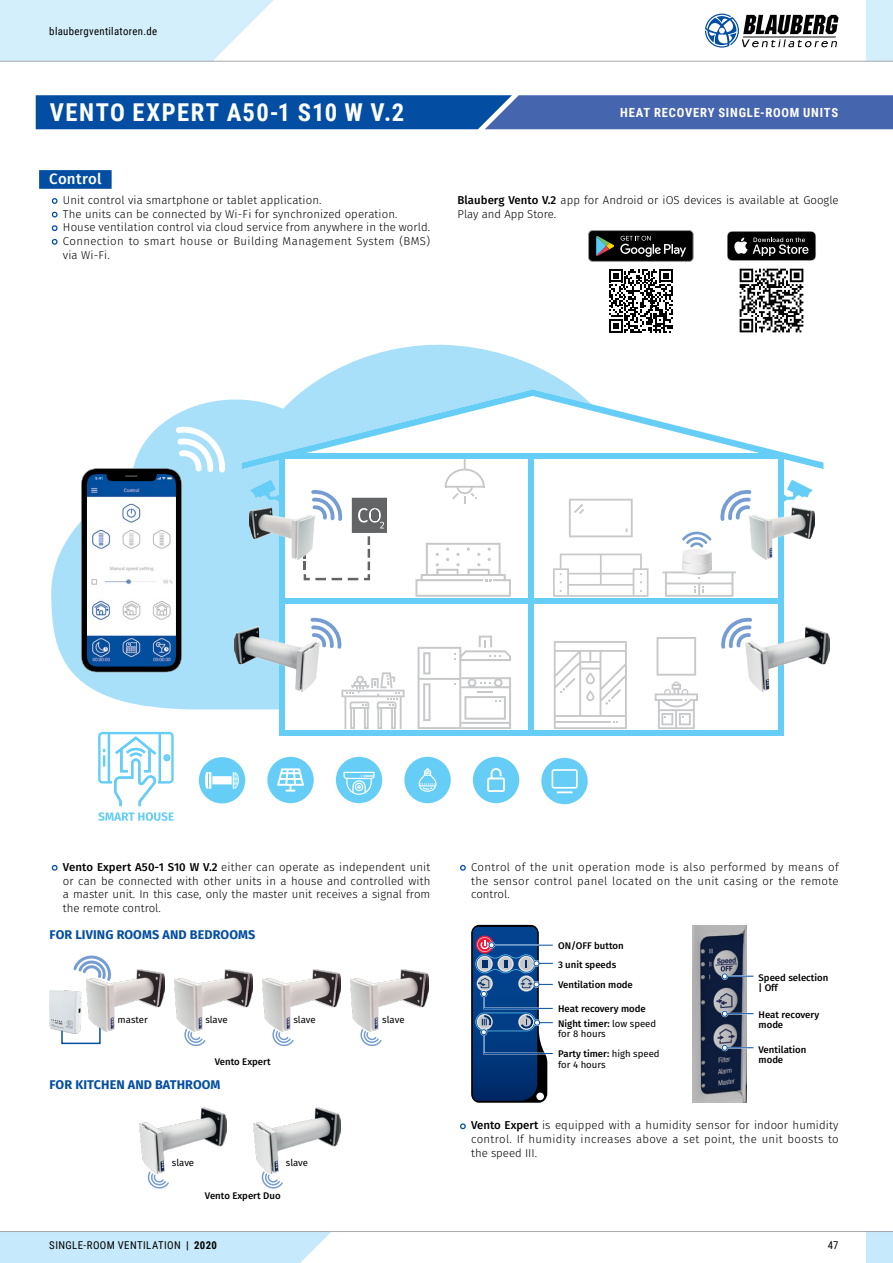
<style>
.page{position:relative;width:893px;height:1263px;background:#fff}
.page>*{position:absolute;margin:0;border:0;box-sizing:border-box;transform-origin:0 0}
.t1{font:700 24.6px "Roboto Condensed";letter-spacing:.06em;color:#fff}
.t2{font:500 15px "Fira Sans";letter-spacing:.015em;color:#fff}
.t3{font:700 12.6px "Fira Sans";letter-spacing:.01em;color:#034ea2}
.t4{font:700 12.6px "Roboto Condensed";letter-spacing:.065em;color:#fff}
.t5{font:300 11.4px/13.6px "Fira Sans";letter-spacing:.01em;color:#000;text-align:justify}
.t6{font:10.8px "Roboto Condensed";letter-spacing:.035em;color:#000}
.t7{font:500 9.6px/10.2px "Fira Sans";color:#000}
.t8{font:9.6px/10.2px "Fira Sans";color:#000}
.s1{font-weight:500}
.s2{font-weight:700}
</style>
<div class="page">
<svg style="left:36px;top:95px;width:857px;height:34px;background:#255ba9"></svg>
<svg style="left:460px;top:864px;width:6px;height:7px"></svg>
<svg style="left:471px;top:925px;width:82px;height:178px;background:#3f6392"></svg>
<img style="left:692px;top:925px;width:55px;height:177px">
<div style="left:721px;top:1044px;width:7px;height:7px;border:2px solid #fff;border-radius:50%"></div>
<svg style="left:722px;top:1045px;width:31px;height:6px"></svg>
<div style="left:721px;top:1010px;width:7px;height:7px;border:2px solid #fff;border-radius:50%"></div>
<svg style="left:722px;top:1011px;width:31px;height:6px"></svg>
<div style="left:721px;top:973px;width:7px;height:7px;border:2px solid #fff;border-radius:50%"></div>
<svg style="left:722px;top:973px;width:31px;height:6px"></svg>
<svg style="left:460px;top:1123px;width:6px;height:7px"></svg>
<svg style="left:51px;top:864px;width:7px;height:7px"></svg>
<img style="left:139px;top:1108px;width:87px;height:62px">
<img style="left:253px;top:1108px;width:87px;height:62px">
<svg style="left:61px;top:1032px;width:40px;height:13px"></svg>
<img style="left:350px;top:969px;width:79px;height:59px">
<img style="left:262px;top:969px;width:79px;height:59px">
<img style="left:174px;top:969px;width:79px;height:59px">
<svg style="left:184px;top:1028px;width:22px;height:18px"></svg>
<svg style="left:360px;top:1028px;width:22px;height:18px"></svg>
<svg style="left:272px;top:1028px;width:22px;height:18px"></svg>
<img style="left:86px;top:969px;width:78px;height:63px">
<svg style="left:73px;top:955px;width:39px;height:28px"></svg>
<img style="left:49px;top:990px;width:33px;height:43px">
<svg style="left:147px;top:1170px;width:22px;height:19px"></svg>
<svg style="left:261px;top:1170px;width:22px;height:19px"></svg>
<svg style="left:588px;top:230px;width:105px;height:31px;background:#272928"></svg>
<svg style="left:739px;top:268px;width:65px;height:65px"></svg>
<svg style="left:740px;top:269px;width:63px;height:63px"></svg>
<svg style="left:51px;top:344px;width:523px;height:365px"></svg>
<svg style="left:242px;top:469px;width:571px;height:267px"></svg>
<svg style="left:554px;top:641px;width:73px;height:88px"></svg>
<svg style="left:418px;top:636px;width:93px;height:93px"></svg>
<svg style="left:341px;top:672px;width:64px;height:57px"></svg>
<svg style="left:445px;top:469px;width:40px;height:34px"></svg>
<svg style="left:569px;top:499px;width:64px;height:38px"></svg>
<svg style="left:655px;top:637px;width:43px;height:92px"></svg>
<svg style="left:553px;top:553px;width:95px;height:44px"></svg>
<svg style="left:415px;top:543px;width:96px;height:54px"></svg>
<svg style="left:662px;top:571px;width:74px;height:26px"></svg>
<svg style="left:784px;top:480px;width:28px;height:21px"></svg>
<svg style="left:250px;top:480px;width:29px;height:21px"></svg>
<div style="left:279px;top:455px;width:6px;height:280px;background:#66cef6"></div>
<div style="left:528px;top:454px;width:6px;height:281px;background:#66cef6"></div>
<div style="left:279px;top:730px;width:504px;height:6px;background:#66cef6"></div>
<div style="left:279px;top:598px;width:504px;height:6px;background:#66cef6"></div>
<svg style="left:242px;top:389px;width:581px;height:80px"></svg>
<div style="left:778px;top:458px;width:6px;height:277px;background:#66cef6"></div>
<svg style="left:682px;top:532px;width:30px;height:15px"></svg>
<img style="left:682px;top:550px;width:29px;height:24px">
<svg style="left:310px;top:617px;width:32px;height:32px"></svg>
<svg style="left:720px;top:489px;width:31px;height:32px"></svg>
<svg style="left:721px;top:617px;width:31px;height:32px"></svg>
<svg style="left:304px;top:489px;width:83px;height:91px"></svg>
<img style="left:750px;top:507px;width:65px;height:52px">
<img style="left:745px;top:627px;width:85px;height:64px">
<img style="left:234px;top:627px;width:85px;height:64px">
<img style="left:249px;top:507px;width:66px;height:52px">
<svg style="left:81px;top:426px;width:144px;height:246px"></svg>
<svg style="left:98px;top:732px;width:76px;height:74px"></svg>
<svg style="left:98px;top:812px;width:76px;height:9px"></svg>
<svg style="left:199px;top:757px;width:46px;height:46px"></svg>
<svg style="left:473px;top:757px;width:46px;height:46px"></svg>
<svg style="left:267px;top:757px;width:47px;height:46px"></svg>
<svg style="left:404px;top:757px;width:47px;height:46px"></svg>
<svg style="left:336px;top:757px;width:46px;height:46px"></svg>
<svg style="left:541px;top:758px;width:47px;height:46px"></svg>
<div style="left:39px;top:170px;width:73px;height:19px;background:#034ea2"></div>
<svg style="left:51px;top:198px;width:7px;height:6px"></svg>
<svg style="left:51px;top:211px;width:7px;height:7px"></svg>
<svg style="left:51px;top:225px;width:7px;height:7px"></svg>
<svg style="left:51px;top:239px;width:7px;height:6px"></svg>
<svg style="left:609px;top:269px;width:64px;height:63px"></svg>
<svg style="left:727px;top:231px;width:89px;height:30px;background:#333334"></svg>
<div style="left:866px;top:1231px;width:27px;height:32px;background:#c6eafb"></div>
<div style="left:0;top:1232px;width:331px;height:31px;background:#c6eafb"></div>
<hr style="left:0;top:1231px;width:893px;height:1px;background:#a7a9ac">
<div style="left:866px;top:0;width:27px;height:61px;background:#d3effc"></div>
<svg style="left:705px;top:14px;width:133px;height:34px"></svg>
<svg style="left:0;top:0;width:295px;height:61px"></svg>
<hr style="left:0;top:61px;width:893px;height:1px;background:#a7a9ac">
<p class="t6" style="left:49px;top:23px;width:109px">blaubergventilatoren.de</p>
<h1 class="t1" style="left:50px;top:95px;width:356px">VENTO EXPERT A50-1 S10 W V.2</h1>
<p class="t4" style="left:620px;top:104px;width:220px">HEAT RECOVERY SINGLE-ROOM UNITS</p>
<h2 class="t2" style="left:49px;top:168px;width:54px">Control</h2>
<p class="t5" style="left:63px;top:194px;width:369px;text-align:left">Unit control via smartphone or tablet application.<br>The units can be connected by Wi-Fi for synchronized operation.<br>House ventilation control via cloud service from anywhere in the world.<br>Connection to smart house or Building Management System (BMS) via Wi-Fi.</p>
<p class="t5" style="left:458px;top:194px;width:383px"><span class="s1">Blauberg Vento V.2</span> app for Android or iOS devices is available at Google<br>Play and App Store.</p>
<p class="t5" style="left:63px;top:861px;width:369px"><span class="s1">Vento Expert A50-1 S10 W V.2</span> either can operate as independent unit or can be connected with other units in a house and controlled with a master unit. In this case, only the master unit receives a signal from the remote control.</p>
<p class="t3" style="left:49px;top:926px;width:207px">FOR LIVING ROOMS AND BEDROOMS</p>
<p class="t8" style="left:118px;top:1015px;width:32px">master</p>
<p class="t8" style="left:205px;top:1015px;width:24px">slave</p>
<p class="t8" style="left:293px;top:1015px;width:24px">slave</p>
<p class="t8" style="left:382px;top:1015px;width:24px">slave</p>
<p class="t7" style="left:215px;top:1057px;width:57px">Vento Expert</p>
<p class="t3" style="left:49px;top:1075px;width:173px">FOR KITCHEN AND BATHROOM</p>
<p class="t8" style="left:172px;top:1158px;width:24px">slave</p>
<p class="t8" style="left:286px;top:1158px;width:24px">slave</p>
<p class="t7" style="left:205px;top:1191px;width:77px">Vento Expert Duo</p>
<p class="t6" style="left:49px;top:1238px;width:169px">SINGLE-ROOM VENTILATION <span class="s2">| 2020</span></p>
<p class="t5" style="left:471px;top:861px;width:369px">Control of the unit operation mode is also performed by means of the sensor control panel located on the unit casing or the remote control.</p>
<p class="t7" style="left:558px;top:936px;width:67px;line-height:19.4px">ON/OFF button<br>3 unit speeds</p>
<p class="t7" style="left:558px;top:981px;width:76px">Ventilation mode</p>
<p class="t7" style="left:558px;top:1005px;width:89px">Heat recovery mode</p>
<p class="t8" style="left:558px;top:1019px;width:100px"><span class="s1">Night timer:</span> low speed for 8 hours</p>
<p class="t8" style="left:558px;top:1050px;width:103px"><span class="s1">Party timer:</span> high speed for 4 hours</p>
<p class="t7" style="left:758px;top:973px;width:71px">Speed selection | Off</p>
<p class="t7" style="left:758px;top:1010px;width:62px">Heat recovery mode</p>
<p class="t7" style="left:758px;top:1045px;width:49px">Ventilation mode</p>
<p class="t5" style="left:471px;top:1119px;width:369px"><span class="s1">Vento Expert</span> is equipped with a humidity sensor for indoor humidity control. If humidity increases above a set point, the unit boosts to the speed III.</p>
<p class="t6" style="left:828px;top:1238px;width:12px">47</p>
</div>
